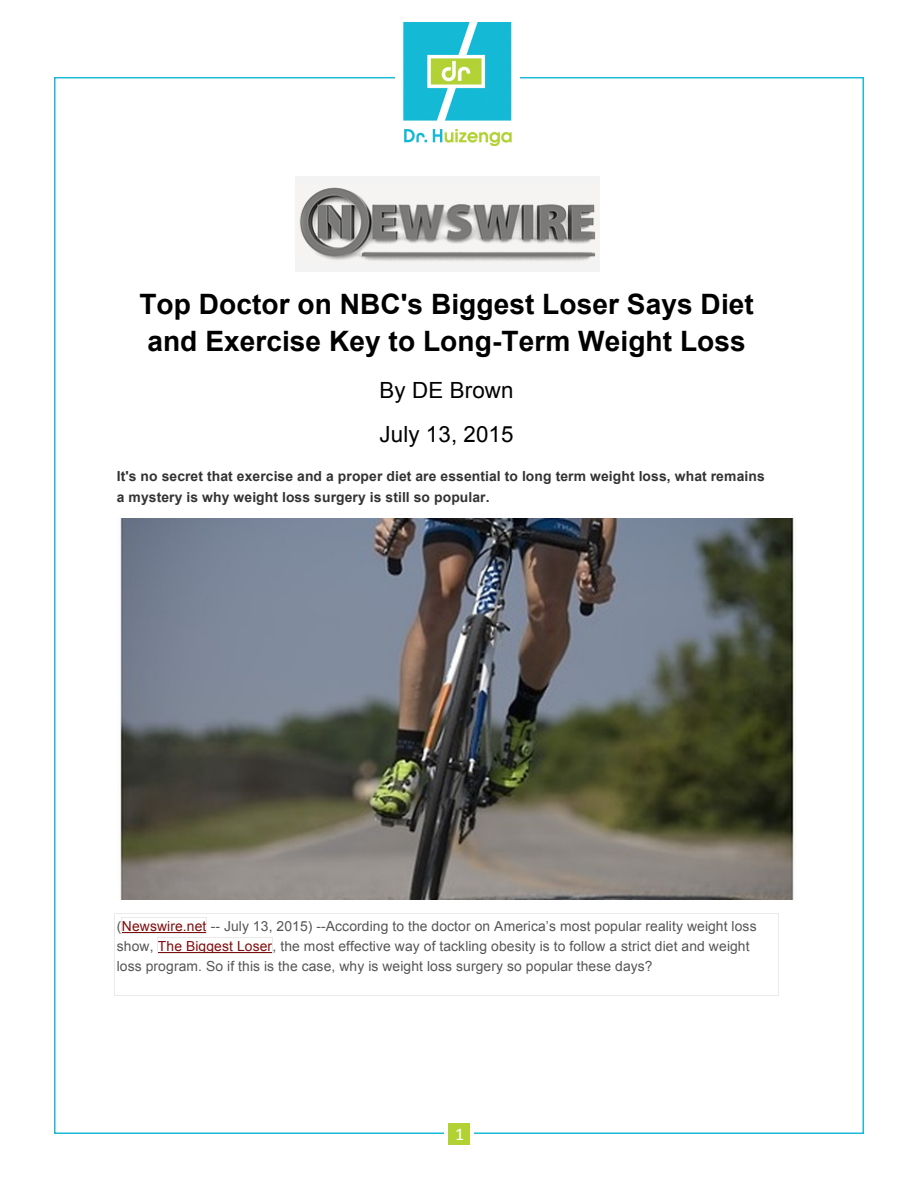
<style>
.page{position:relative;width:918px;height:1188px;background:#fff}
.page>*{position:absolute;margin:0;border:0;box-sizing:border-box;transform-origin:0 0}
.t1{font:700 28.05px/36.9px "Arial";color:#000}
.t2{font:22.35px/44px "Arial";letter-spacing:.005em;color:#000}
.t3{font:18px "Calibri";color:#fff}
.t4{font:13.8px/20.2px "Arial";letter-spacing:.01em;color:#555}
.t5{font:700 13.8px/20.2px "Arial";letter-spacing:.01em;color:#333}
.s1{color:#800d0d}
</style>
<div class="page">
<img style="left:403px;top:23px;width:109px;height:123px">
<div style="left:448px;top:1123px;width:22px;height:22px;background:#b2d234"></div>
<hr style="left:122px;top:933px;width:84px;height:1px;background:#800d0d">
<hr style="left:122px;top:917px;width:84px;height:1px;background:#eaeaea">
<hr style="left:122px;top:934px;width:84px;height:1px;background:#eaeaea">
<svg style="left:206px;top:917px;width:1px;height:17px"></svg>
<hr style="left:115px;top:914px;width:664px;height:1px;background:#eaeaea">
<hr style="left:158px;top:953px;width:114px;height:1px;background:#800d0d">
<hr style="left:158px;top:937px;width:114px;height:1px;background:#eaeaea">
<svg style="left:157px;top:937px;width:1px;height:17px"></svg>
<hr style="left:158px;top:954px;width:114px;height:1px;background:#eaeaea">
<svg style="left:272px;top:937px;width:1px;height:17px"></svg>
<hr style="left:115px;top:995px;width:664px;height:1px;background:#eaeaea">
<svg style="left:114px;top:914px;width:1px;height:82px"></svg>
<img style="left:295px;top:176px;width:305px;height:95px">
<img style="left:120px;top:519px;width:676px;height:381px">
<p class="t1" style="left:139px;top:287px;width:616px">Top Doctor on NBC's Biggest Loser Says Diet and Exercise Key to Long-Term Weight Loss</p>
<p class="t2" style="left:380px;top:368px;width:136px">By DE Brown<br>July 13, 2015</p>
<p class="t5" style="left:117px;top:467px;width:649px">It's no secret that exercise and a proper diet are essential to long term weight loss, what remains a mystery is why weight loss surgery is still so popular.</p>
<p class="t4" style="left:117px;top:916px;width:641px">(<span class="s1">Newswire.net</span> -- July 13, 2015) --According to the doctor on America’s most popular reality weight loss show, <span class="s1">The Biggest Loser</span>, the most effective way of tackling obesity is to follow a strict diet and weight loss program. So if this is the case, why is weight loss surgery so popular these days?</p>
<p class="t3" style="left:455px;top:1123px;width:11px">1</p>
</div>
